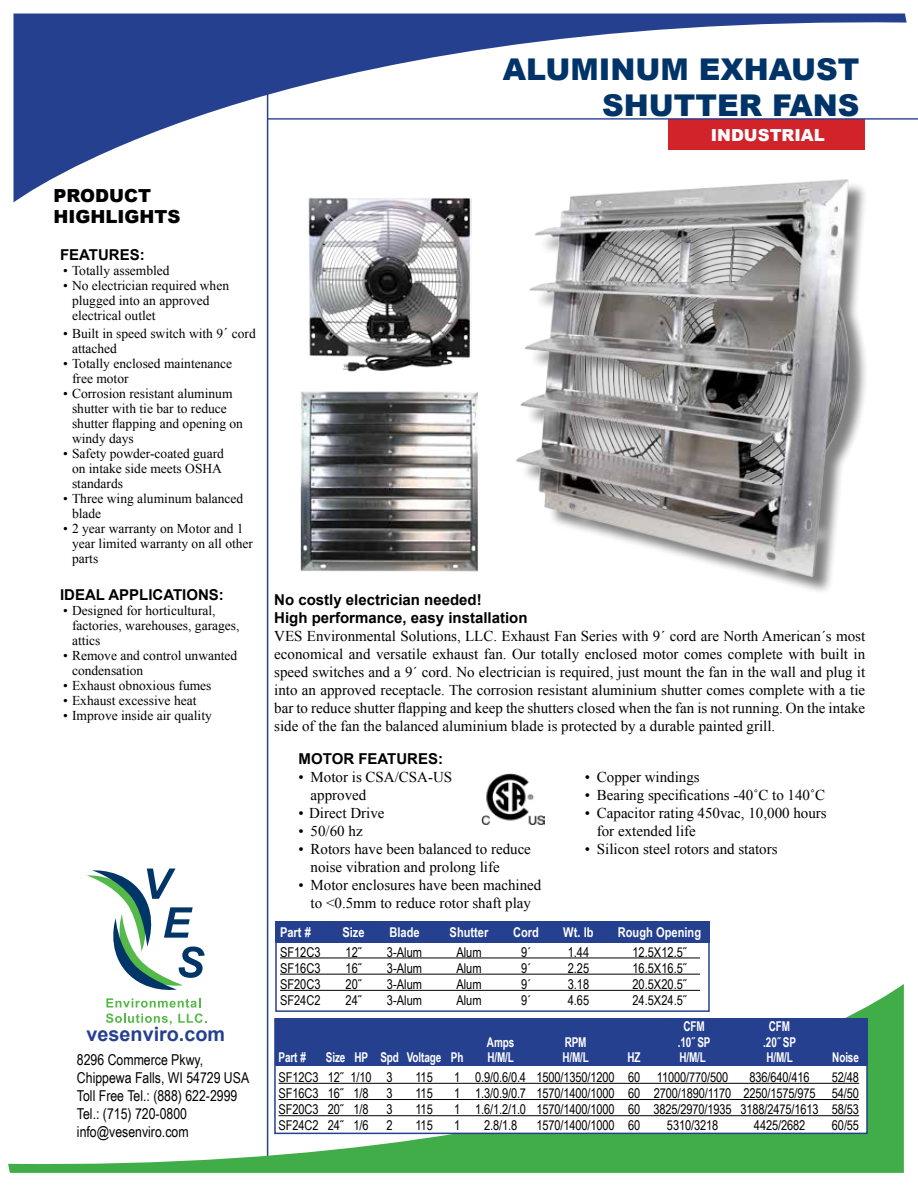
<style>
.page{position:relative;width:918px;height:1188px;background:#fff}
.page>*{position:absolute;margin:0;border:0;box-sizing:border-box;transform-origin:0 0}
.t1{font:900 30px/36px "Arial";color:#003468;text-align:right}
.t2{font:700 19.8px "Arial";color:#25408f}
.t3{font:900 18px/21.6px "Arial";color:#000}
.t4{font:900 16.5px "Arial";color:#fff}
.t5{font:15px/18px "Times New Roman";color:#000}
.t6{font:15px/18px "Arial Narrow";color:#000}
.t7{font:700 15px/18px "Arial";color:#000}
.t8{font:13.5px/15px "Times New Roman";color:#000}
.t9{font:13.5px "Arial Narrow";letter-spacing:-.01em;color:#000}
.t10{font:700 13.5px "Arial Narrow";letter-spacing:-.01em;color:#fff;scale:.9 1}
.t11{font:700 13.5px "Arial Narrow";letter-spacing:-.01em;color:#fff}
.s1{font-size:15px}
</style>
<div class="page">
<hr style="left:267px;top:73px;width:1px;height:1096px;background:#25408f">
<svg style="left:8px;top:984px;width:896px;height:189px"></svg>
<hr style="left:268px;top:118px;width:650px;height:2px;background:#25408f">
<svg style="left:87px;top:868px;width:120px;height:157px"></svg>
<svg style="left:14px;top:14px;width:893px;height:188px"></svg>
<img style="left:481px;top:774px;width:63px;height:50px">
<div style="left:274px;top:1018px;width:594px;height:116px;background:#fff;border:2px solid #25408f"></div>
<div style="left:275px;top:1018px;width:593px;height:47px;background:#25408f"></div>
<hr style="left:279px;top:1083px;width:580px;height:1px;background:#000">
<hr style="left:279px;top:1099px;width:580px;height:1px;background:#000">
<hr style="left:279px;top:1115px;width:580px;height:1px;background:#000">
<div style="left:520px;top:182px;width:349px;height:413px;background:#000;opacity:.5"></div>
<img style="left:507px;top:174px;width:356px;height:404px">
<img style="left:300px;top:391px;width:178px;height:181px">
<img style="left:306px;top:195px;width:165px;height:177px">
<div style="left:275px;top:925px;width:435px;height:87px;background:#fff;border:2px solid #25408f"></div>
<div style="left:275px;top:921px;width:435px;height:22px;background:#25408f"></div>
<hr style="left:280px;top:957px;width:420px;height:1px;background:#000">
<hr style="left:280px;top:974px;width:420px;height:1px;background:#000">
<hr style="left:280px;top:990px;width:420px;height:1px;background:#000">
<h1 class="t1" style="left:503px;top:50px;width:358px">ALUMINUM EXHAUST<br>SHUTTER FANS</h1>
<p class="t4" style="left:711px;top:123px;width:116px">INDUSTRIAL</p>
<p class="t3" style="left:54px;top:184px;width:128px">PRODUCT<br>HIGHLIGHTS</p>
<p class="t7" style="left:60px;top:246px;width:86px">FEATURES:</p>
<p class="t8" style="left:63px;top:263px;width:108px">• Totally assembled</p>
<p class="t8" style="left:72px;top:278px;width:159px;text-indent:-9px">• No electrician required when plugged into an approved electrical outlet</p>
<p class="t8" style="left:72px;top:326px;width:185px;text-indent:-9px">• Built in speed switch with 9<span class="s1">´</span> cord attached</p>
<p class="t8" style="left:72px;top:356px;width:162px;text-indent:-9px">• Totally enclosed maintenance free motor</p>
<p class="t8" style="left:72px;top:386px;width:172px;text-indent:-9px">• Corrosion resistant aluminum shutter with tie bar to reduce shutter flapping and opening on windy days</p>
<p class="t8" style="left:72px;top:446px;width:153px;text-indent:-9px">• Safety powder-coated guard on intake side meets OSHA standards</p>
<p class="t8" style="left:72px;top:491px;width:173px;text-indent:-9px">• Three wing aluminum balanced blade</p>
<p class="t8" style="left:72px;top:521px;width:183px;text-indent:-9px">• 2 year warranty on Motor and 1 year limited warranty on all other parts</p>
<p class="t7" style="left:60px;top:586px;width:165px">IDEAL APPLICATIONS:</p>
<p class="t8" style="left:72px;top:603px;width:169px;text-indent:-9px">• Designed for horticultural, factories, warehouses, garages, attics</p>
<p class="t8" style="left:72px;top:648px;width:167px;text-indent:-9px">• Remove and control unwanted condensation</p>
<p class="t8" style="left:63px;top:678px;width:150px">• Exhaust obnoxious fumes</p>
<p class="t8" style="left:63px;top:693px;width:135px">• Exhaust excessive heat</p>
<p class="t8" style="left:63px;top:708px;width:150px">• Improve inside air quality</p>
<h2 class="t2" style="left:87px;top:1021px;width:140px">vesenviro.com</h2>
<p class="t6" style="left:77px;top:1050px;width:174px">8296 Commerce Pkwy,<br>Chippewa Falls, WI 54729 USA<br>Toll Free Tel.: (888) 622-2999<br>Tel.: (715) 720-0800 info@vesenviro.com</p>
<p class="t7" style="left:274px;top:592px;width:255px">No costly electrician needed!<br>High performance, easy installation</p>
<p class="t5" style="left:274px;top:627px;width:593px;text-align:justify">VES Environmental Solutions, LLC. Exhaust Fan Series with 9´ cord are North American´s most economical and versatile exhaust fan. Our totally enclosed motor comes complete with built in speed switches and a 9´ cord. No electrician is required, just mount the fan in the wall and plug it into an approved receptacle. The corrosion resistant aluminium shutter comes complete with a tie bar to reduce shutter flapping and keep the shutters closed when the fan is not running. On the intake side of the fan the balanced aluminium blade is protected by a durable painted grill.</p>
<p class="t7" style="left:299px;top:750px;width:146px">MOTOR FEATURES:</p>
<p class="t5" style="left:311px;top:768px;width:143px;text-indent:-12px">• Motor is CSA/CSA-US approved</p>
<p class="t5" style="left:299px;top:804px;width:87px">• Direct Drive</p>
<p class="t5" style="left:299px;top:822px;width:66px">• 50/60 hz</p>
<p class="t5" style="left:311px;top:840px;width:222px;text-indent:-12px">• Rotors have been balanced to reduce noise vibration and prolong life</p>
<p class="t5" style="left:299px;top:876px;width:244px;text-align:center">• Motor enclosures have been machined to &lt;0.5mm to reduce rotor shaft play</p>
<p class="t5" style="left:585px;top:768px;width:116px">• Copper windings</p>
<p class="t5" style="left:585px;top:786px;width:242px">• Bearing specifications -40˚C to 140˚C</p>
<p class="t5" style="left:597px;top:804px;width:231px;text-indent:-12px">• Capacitor rating 450vac, 10,000 hours for extended life</p>
<p class="t5" style="left:585px;top:840px;width:194px">• Silicon steel rotors and stators</p>
<p class="t11" style="left:280px;top:922px;width:33px">Part #</p>
<p class="t11" style="left:342px;top:922px;width:24px">Size</p>
<p class="t11" style="left:389px;top:922px;width:32px">Blade</p>
<p class="t11" style="left:450px;top:922px;width:40px">Shutter</p>
<p class="t11" style="left:513px;top:922px;width:27px">Cord</p>
<p class="t11" style="left:563px;top:922px;width:32px">Wt. lb</p>
<p class="t11" style="left:618px;top:922px;width:85px">Rough Opening</p>
<p class="t9" style="left:280px;top:942px;width:42px">SF12C3</p>
<p class="t9" style="left:346px;top:942px;width:17px">12˝</p>
<p class="t9" style="left:387px;top:942px;width:37px">3-Alum</p>
<p class="t9" style="left:456px;top:942px;width:27px">Alum</p>
<p class="t9" style="left:521px;top:942px;width:11px">9´</p>
<p class="t9" style="left:568px;top:942px;width:23px">1.44</p>
<p class="t9" style="left:632px;top:942px;width:56px">12.5X12.5˝</p>
<p class="t9" style="left:280px;top:958px;width:42px">SF16C3</p>
<p class="t9" style="left:346px;top:958px;width:17px">16˝</p>
<p class="t9" style="left:387px;top:958px;width:37px">3-Alum</p>
<p class="t9" style="left:456px;top:958px;width:27px">Alum</p>
<p class="t9" style="left:521px;top:958px;width:11px">9´</p>
<p class="t9" style="left:568px;top:958px;width:23px">2.25</p>
<p class="t9" style="left:632px;top:958px;width:56px">16.5X16.5˝</p>
<p class="t9" style="left:280px;top:974px;width:42px">SF20C3</p>
<p class="t9" style="left:346px;top:974px;width:17px">20˝</p>
<p class="t9" style="left:387px;top:974px;width:37px">3-Alum</p>
<p class="t9" style="left:456px;top:974px;width:27px">Alum</p>
<p class="t9" style="left:521px;top:974px;width:11px">9´</p>
<p class="t9" style="left:568px;top:974px;width:23px">3.18</p>
<p class="t9" style="left:632px;top:974px;width:56px">20.5X20.5˝</p>
<p class="t9" style="left:280px;top:990px;width:42px">SF24C2</p>
<p class="t9" style="left:346px;top:990px;width:17px">24˝</p>
<p class="t9" style="left:387px;top:990px;width:37px">3-Alum</p>
<p class="t9" style="left:456px;top:990px;width:27px">Alum</p>
<p class="t9" style="left:521px;top:990px;width:11px">9´</p>
<p class="t9" style="left:568px;top:990px;width:23px">4.65</p>
<p class="t9" style="left:632px;top:990px;width:56px">24.5X24.5˝</p>
<p class="t10" style="left:683px;top:1016px;width:25px">CFM</p>
<p class="t10" style="left:769px;top:1016px;width:25px">CFM</p>
<p class="t10" style="left:487px;top:1032px;width:32px">Amps</p>
<p class="t10" style="left:565px;top:1032px;width:26px">RPM</p>
<p class="t10" style="left:678px;top:1032px;width:38px">.10˝ SP</p>
<p class="t10" style="left:763px;top:1032px;width:38px">.20˝ SP</p>
<p class="t10" style="left:279px;top:1047px;width:32px">Part #</p>
<p class="t10" style="left:326px;top:1047px;width:154px">Size HP Spd Voltage Ph</p>
<p class="t10" style="left:487px;top:1047px;width:31px">H/M/L</p>
<p class="t10" style="left:562px;top:1047px;width:31px">H/M/L</p>
<p class="t10" style="left:628px;top:1047px;width:16px">HZ</p>
<p class="t10" style="left:679px;top:1047px;width:31px">H/M/L</p>
<p class="t10" style="left:766px;top:1047px;width:31px">H/M/L</p>
<p class="t10" style="left:832px;top:1047px;width:31px">Noise</p>
<p class="t9" style="left:279px;top:1067px;width:116px">SF12C3 12˝ 1/10 3</p>
<p class="t9" style="left:415px;top:1067px;width:19px">115</p>
<p class="t9" style="left:454px;top:1067px;width:276px">1 0.9/0.6/0.4 1500/1350/1200 60 11000/770/500</p>
<p class="t9" style="left:750px;top:1067px;width:62px">836/640/416</p>
<p class="t9" style="left:832px;top:1067px;width:29px">52/48</p>
<p class="t9" style="left:279px;top:1083px;width:92px">SF16C3 16˝ 1/8</p>
<p class="t9" style="left:387px;top:1083px;width:8px">3</p>
<p class="t9" style="left:415px;top:1083px;width:19px">115</p>
<p class="t9" style="left:454px;top:1083px;width:407px">1 1.3/0.9/0.7 1570/1400/1000 60 2700/1890/1170 2250/1575/975 54/50</p>
<p class="t9" style="left:279px;top:1100px;width:92px">SF20C3 20˝ 1/8</p>
<p class="t9" style="left:387px;top:1100px;width:8px">3</p>
<p class="t9" style="left:415px;top:1100px;width:19px">115</p>
<p class="t9" style="left:454px;top:1100px;width:407px">1 1.6/1.2/1.0 1570/1400/1000 60 3825/2970/1935 3188/2475/1613 58/53</p>
<p class="t9" style="left:279px;top:1116px;width:92px">SF24C2 24˝ 1/6</p>
<p class="t9" style="left:387px;top:1116px;width:8px">2</p>
<p class="t9" style="left:415px;top:1116px;width:19px">115</p>
<p class="t9" style="left:454px;top:1116px;width:8px">1</p>
<p class="t9" style="left:484px;top:1116px;width:35px">2.8/1.8</p>
<p class="t9" style="left:536px;top:1116px;width:105px">1570/1400/1000 60</p>
<p class="t9" style="left:667px;top:1116px;width:53px">5310/3218</p>
<p class="t9" style="left:754px;top:1116px;width:53px">4425/2682</p>
<p class="t9" style="left:832px;top:1116px;width:29px">60/55</p>
</div>
